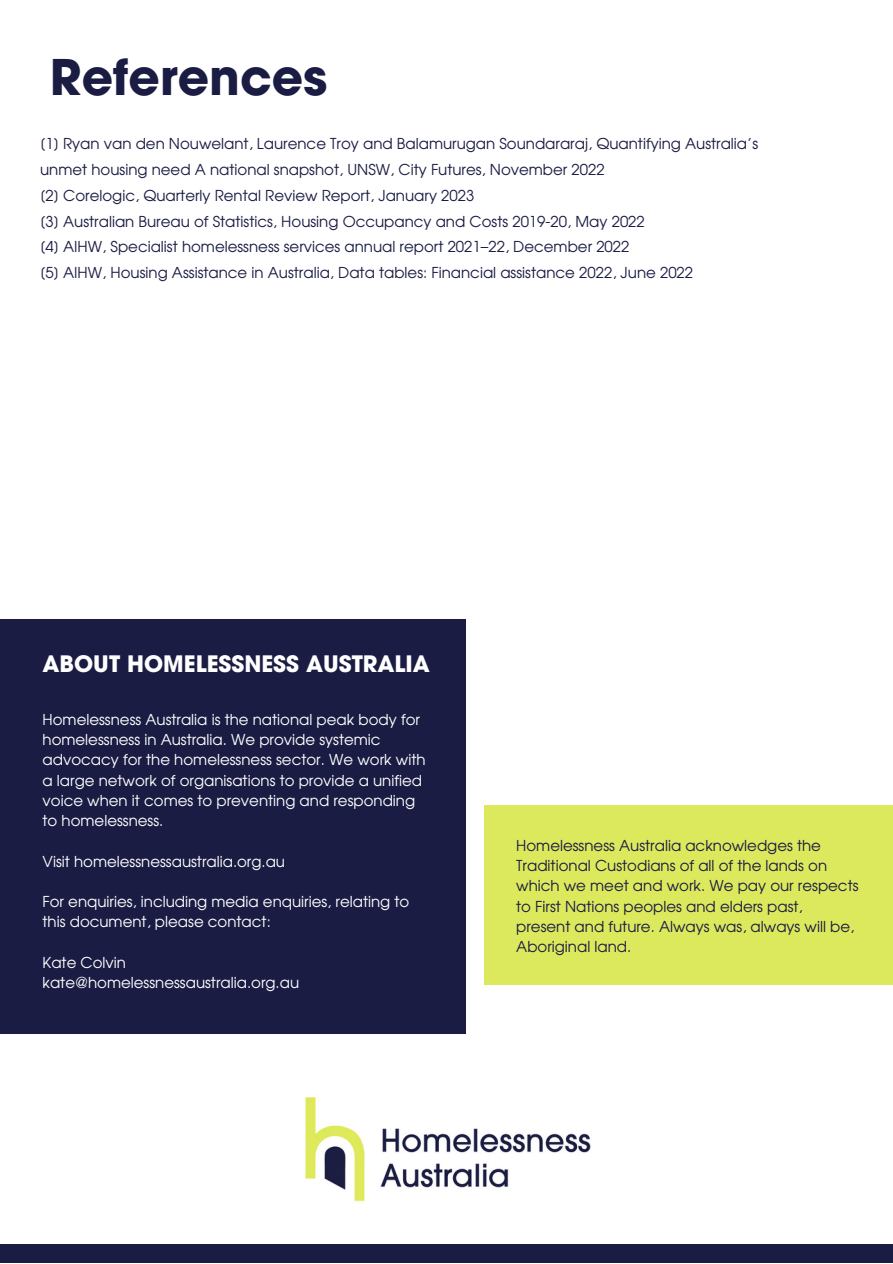
<style>
.page{position:relative;width:893px;height:1264px;background:#fff}
.page>*{position:absolute;margin:0;border:0;box-sizing:border-box;transform-origin:0 0}
.t1{font:700 48.75px "Avant Garde LT";color:#1a1c43}
.t2{font:700 22.5px "Avant Garde LT";color:#fff}
.t3{font:15px/25.8px "Avant Garde";color:#1a1c43}
.t4{font:15px/20.2px "Avant Garde";color:#fff}
</style>
<div class="page">
<div style="left:0;top:619px;width:466px;height:414px;background:#1a1c43"></div>
<div style="left:484px;top:805px;width:408px;height:180px;background:#dde95d"></div>
<div style="left:0;top:1244px;width:892px;height:18px;background:#1a1c43"></div>
<img style="left:305px;top:1097px;width:286px;height:105px">
<h1 class="t1" style="left:50px;top:46px;width:279px">References</h1>
<p class="t3" style="left:40px;top:130px;width:719px">[1] Ryan van den Nouwelant, Laurence Troy and Balamurugan Soundararaj, Quantifying Australia’s unmet housing need A national snapshot, UNSW, City Futures, November 2022<br>[2] Corelogic, Quarterly Rental Review Report, January 2023<br>[3] Australian Bureau of Statistics, Housing Occupancy and Costs 2019-20, May 2022<br>[4] AIHW, Specialist homelessness services annual report 2021–22, December 2022<br>[5] AIHW, Housing Assistance in Australia, Data tables: Financial assistance 2022, June 2022</p>
<h2 class="t2" style="left:43px;top:649px;width:389px">ABOUT HOMELESSNESS AUSTRALIA</h2>
<p class="t4" style="left:43px;top:709px;width:384px">Homelessness Australia is the national peak body for homelessness in Australia. We provide systemic advocacy for the homelessness sector. We work with a large network of organisations to provide a unified voice when it comes to preventing and responding to homelessness.</p>
<p class="t4" style="left:43px;top:850px;width:244px">Visit homelessnessaustralia.org.au</p>
<p class="t4" style="left:43px;top:891px;width:368px">For enquiries, including media enquiries, relating to this document, please contact:</p>
<p class="t4" style="left:43px;top:952px;width:258px">Kate Colvin kate@homelessnessaustralia.org.au</p>
<p class="t3" style="left:516px;top:835px;width:344px;line-height:20.2px">Homelessness Australia acknowledges the Traditional Custodians of all of the lands on which we meet and work. We pay our respects to First Nations peoples and elders past, present and future. Always was, always will be, Aboriginal land.</p>
</div>
